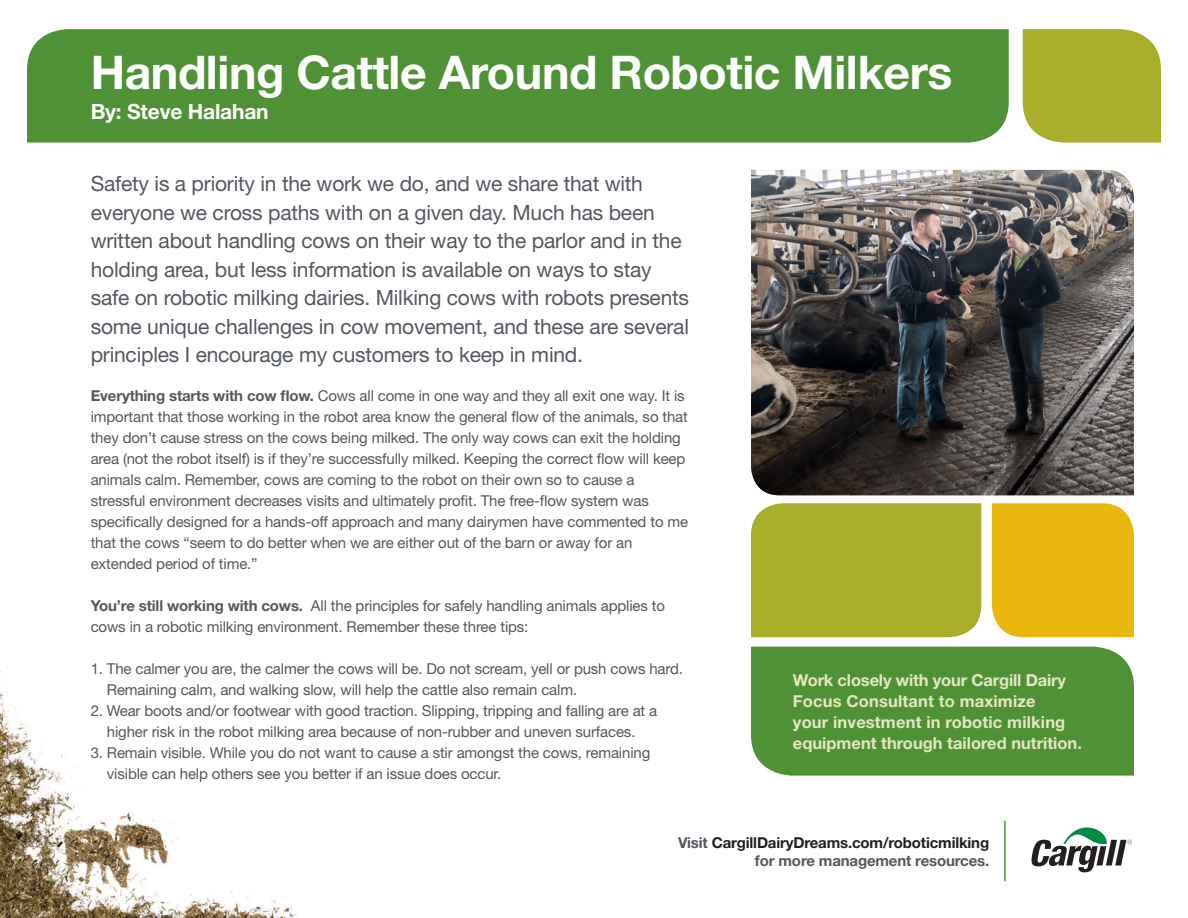
<style>
.page{position:relative;width:1188px;height:918px;background:#fff}
.page>*{position:absolute;margin:0;border:0;box-sizing:border-box;transform-origin:0 0}
.t1{font:700 46.5px "Helvetica Neue LT";letter-spacing:-.01em;color:#fff}
.t2{font:21px/28.5px "Helvetica Neue LT";letter-spacing:-.01em;color:#535860}
.t3{font:700 21px "Helvetica Neue LT";letter-spacing:-.01em;color:#fff}
.t4{font:700 16.5px/21px "Helvetica Neue LT";color:#e6e7c3}
.t5{font:15px/21px "Helvetica Neue LT";letter-spacing:-.01em;color:#535860}
.t6{font:700 15px "Helvetica Neue LT";letter-spacing:-.01em;color:#231f20}
.t7{font:700 15px "Helvetica Neue LT";letter-spacing:-.01em;color:#535860}
.s1{font-weight:700}
.s2{color:#535860}
</style>
<div class="page">
<div style="left:27px;top:29px;width:982px;height:114px;background:#4f9236"></div>
<div style="left:1023px;top:29px;width:138px;height:114px;background:#a8ad2a"></div>
<div style="left:751px;top:647px;width:383px;height:129px;background:#4f9236"></div>
<svg style="left:1031px;top:827px;width:101px;height:45px"></svg>
<hr style="left:1004px;top:821px;width:2px;height:60px;background:#4f9236">
<img style="left:0;top:668px;width:297px;height:250px">
<div style="left:751px;top:503px;width:230px;height:134px;background:#a8ad2a"></div>
<img style="left:751px;top:170px;width:383px;height:325px">
<div style="left:992px;top:503px;width:142px;height:134px;background:#eab610"></div>
<p class="t1" style="left:91px;top:44px;width:863px">Handling Cattle Around Robotic Milkers</p>
<p class="t3" style="left:91px;top:98px;width:179px">By: Steve Halahan</p>
<p class="t2" style="left:91px;top:169px;width:600px">Safety is a priority in the work we do, and we share that with everyone we cross paths with on a given day. Much has been written about handling cows on their way to the parlor and in the holding area, but less information is available on ways to stay safe on robotic milking dairies. Milking cows with robots presents some unique challenges in cow movement, and these are several principles I encourage my customers to keep in mind.</p>
<p class="t5" style="left:91px;top:385px;width:599px"><span class="s1">Everything starts with cow flow.</span> Cows all come in one way and they all exit one way. It is important that those working in the robot area know the general flow of the animals, so that they don’t cause stress on the cows being milked. The only way cows can exit the holding area (not the robot itself) is if they’re successfully milked. Keeping the correct flow will keep animals calm. Remember, cows are coming to the robot on their own so to cause a stressful environment decreases visits and ultimately profit. The free-flow system was specifically designed for a hands-off approach and many dairymen have commented to me that the cows “seem to do better when we are either out of the barn or away for an extended period of time.”</p>
<p class="t5" style="left:91px;top:595px;width:576px"><span class="s1">You’re still working with cows.</span> All the principles for safely handling animals applies to cows in a robotic milking environment. Remember these three tips:</p>
<p class="t5" style="left:107px;top:658px;width:578px;text-indent:-16px">1. The calmer you are, the calmer the cows will be. Do not scream, yell or push cows hard.<br>Remaining calm, and walking slow, will help the cattle also remain calm.</p>
<p class="t5" style="left:91px;top:700px;width:568px;text-align:center">2. Wear boots and/or footwear with good traction. Slipping, tripping and falling are at a higher risk in the robot milking area because of non-rubber and uneven surfaces.</p>
<p class="t5" style="left:107px;top:742px;width:545px;text-indent:-16px">3. Remain visible. While you do not want to cause a stir amongst the cows, remaining visible can help others see you better if an issue does occur.</p>
<p class="t4" style="left:793px;top:669px;width:291px">Work closely with your Cargill Dairy Focus Consultant to maximize<br>your investment in robotic milking equipment through tailored nutrition.</p>
<p class="t6" style="left:678px;top:833px;width:313px"><span class="s2">Visit</span> CargillDairyDreams.com/roboticmilking</p>
<p class="t7" style="left:755px;top:851px;width:236px">for more management resources.</p>
</div>
